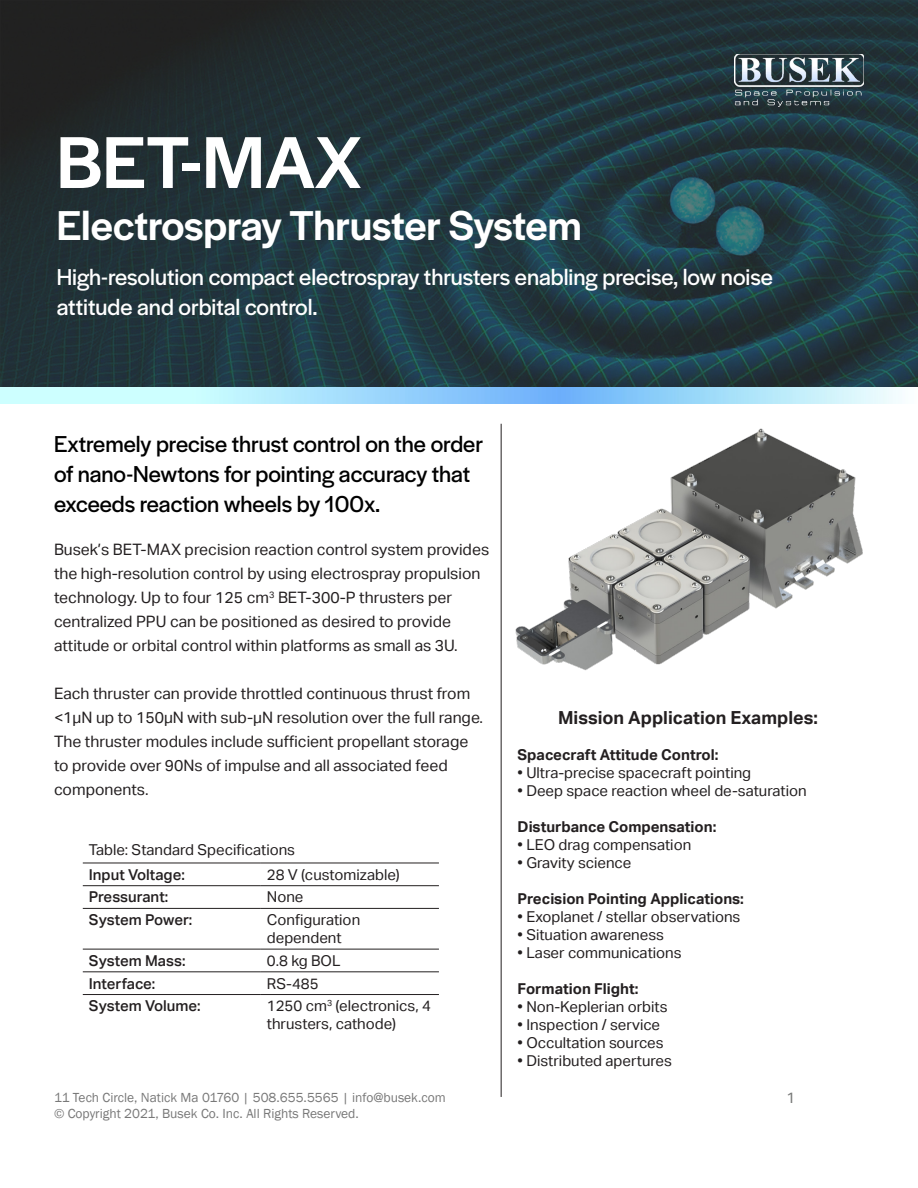
<style>
.page{position:relative;width:918px;height:1188px;background:#fff}
.page>*{position:absolute;margin:0;border:0;box-sizing:border-box;transform-origin:0 0}
.t1{font:500 76.5px "Halyard Display";letter-spacing:-.005em;color:#fff}
.t2{font:500 43.5px "Halyard Display";letter-spacing:-.005em;color:#fff}
.t3{font:24px/30px "Halyard Display";color:#000}
.t4{font:24px/30px "Halyard Display";color:#fff}
.t5{font:700 18px "Aktiv Grotesk";color:#231f20}
.t6{font:15.75px/24px "Aktiv Grotesk";color:#231f20}
.t7{font:15px/18px "Aktiv Grotesk";color:#231f20}
.t8{font:700 15px "Aktiv Grotesk";color:#231f20}
.t9{font:500 15px "Aktiv Grotesk";color:#231f20}
.t10{font:15px "Aktiv Grotesk";color:#777877}
.t11{font:13.5px/16.2px "Franklin Gothic";color:#787878}
</style>
<div class="page">
<svg style="left:0;top:0;width:918px;height:388px;background:#21363c"></svg>
<img style="left:515px;top:428px;width:348px;height:243px">
<hr style="left:501px;top:424px;width:1px;height:673px;background:#231f20">
<hr style="left:83px;top:863px;width:178px;height:1px;background:#231f20">
<hr style="left:261px;top:863px;width:178px;height:1px;background:#231f20">
<hr style="left:83px;top:972px;width:178px;height:1px;background:#231f20">
<hr style="left:261px;top:972px;width:178px;height:1px;background:#231f20">
<hr style="left:83px;top:994px;width:178px;height:1px;background:#231f20">
<hr style="left:261px;top:994px;width:178px;height:1px;background:#231f20">
<hr style="left:83px;top:885px;width:178px;height:1px;background:#231f20">
<hr style="left:261px;top:885px;width:178px;height:1px;background:#231f20">
<hr style="left:83px;top:908px;width:178px;height:1px;background:#231f20">
<hr style="left:261px;top:908px;width:178px;height:1px;background:#231f20">
<hr style="left:83px;top:949px;width:178px;height:1px;background:#231f20">
<hr style="left:261px;top:949px;width:178px;height:1px;background:#231f20">
<img style="left:734px;top:54px;width:130px;height:53px">
<p class="t1" style="left:57px;top:108px;width:307px">BET-MAX</p>
<p class="t2" style="left:57px;top:195px;width:526px">Electrospray Thruster System</p>
<p class="t4" style="left:57px;top:261px;width:718px">High-resolution compact electrospray thrusters enabling precise, low noise attitude and orbital control.</p>
<p class="t3" style="left:54px;top:428px;width:431px">Extremely precise thrust control on the order of nano-Newtons for pointing accuracy that exceeds reaction wheels by 100x.</p>
<p class="t6" style="left:54px;top:538px;width:437px">Busek’s BET-MAX precision reaction control system provides the high-resolution control by using electrospray propulsion technology. Up to four 125 cm<sup>3</sup> BET-300-P thrusters per centralized PPU can be positioned as desired to provide attitude or orbital control within platforms as small as 3U.</p>
<p class="t6" style="left:54px;top:682px;width:431px">Each thruster can provide throttled continuous thrust from &lt;1µN up to 150µN with sub-µN resolution over the full range.<br>The thruster modules include sufficient propellant storage to provide over 90Ns of impulse and all associated feed components.</p>
<p class="t7" style="left:89px;top:840px;width:208px">Table: Standard Specifications</p>
<p class="t9" style="left:89px;top:866px;width:98px">Input Voltage:</p>
<p class="t7" style="left:267px;top:866px;width:134px">28 V (customizable)</p>
<p class="t9" style="left:89px;top:888px;width:81px">Pressurant:</p>
<p class="t7" style="left:267px;top:888px;width:38px">None</p>
<p class="t9" style="left:89px;top:911px;width:105px">System Power:</p>
<p class="t7" style="left:267px;top:911px;width:95px">Configuration dependent</p>
<p class="t9" style="left:89px;top:952px;width:98px">System Mass:</p>
<p class="t7" style="left:267px;top:952px;width:75px">0.8 kg BOL</p>
<p class="t9" style="left:89px;top:975px;width:68px">Interface:</p>
<p class="t7" style="left:267px;top:974px;width:53px">RS-485</p>
<p class="t9" style="left:89px;top:997px;width:113px">System Volume:</p>
<p class="t7" style="left:267px;top:997px;width:166px">1250 cm<sup>3</sup> (electronics, 4 thrusters, cathode)</p>
<p class="t5" style="left:558px;top:707px;width:261px">Mission Application Examples:</p>
<p class="t8" style="left:518px;top:746px;width:202px">Spacecraft Attitude Control:</p>
<p class="t7" style="left:518px;top:763px;width:235px">• Ultra-precise spacecraft pointing</p>
<p class="t7" style="left:518px;top:781px;width:291px">• Deep space reaction wheel de-saturation</p>
<p class="t8" style="left:518px;top:818px;width:200px">Disturbance Compensation:</p>
<p class="t7" style="left:518px;top:835px;width:175px">• LEO drag compensation</p>
<p class="t7" style="left:518px;top:853px;width:115px">• Gravity science</p>
<p class="t8" style="left:518px;top:890px;width:228px">Precision Pointing Applications:</p>
<p class="t7" style="left:518px;top:907px;width:224px">• Exoplanet / stellar observations</p>
<p class="t7" style="left:518px;top:925px;width:148px">• Situation awareness</p>
<p class="t7" style="left:518px;top:943px;width:166px">• Laser communications</p>
<p class="t8" style="left:518px;top:980px;width:122px">Formation Flight:</p>
<p class="t7" style="left:518px;top:997px;width:152px">• Non-Keplerian orbits</p>
<p class="t7" style="left:518px;top:1015px;width:144px">• Inspection / service</p>
<p class="t7" style="left:518px;top:1033px;width:148px">• Occultation sources</p>
<p class="t7" style="left:518px;top:1051px;width:156px">• Distributed apertures</p>
<p class="t11" style="left:54px;top:1090px;width:393px">11 Tech Circle, Natick Ma 01760 | 508.655.5565 | info@busek.com © Copyright 2021, Busek Co. Inc. All Rights Reserved.</p>
<p class="t10" style="left:787px;top:1089px;width:10px">1</p>
</div>
